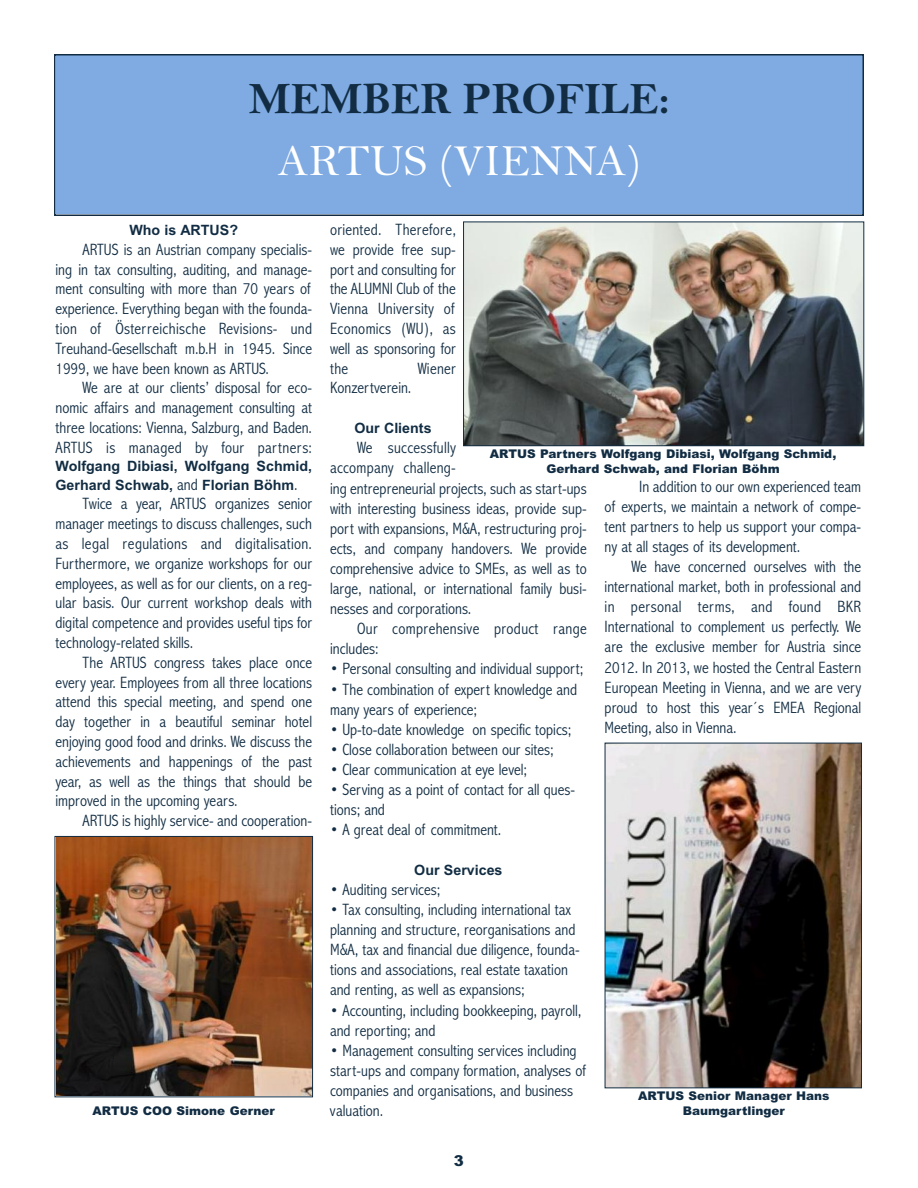
<style>
.page{position:relative;width:918px;height:1188px;background:#fff}
.page>*{position:absolute;margin:0;border:0;box-sizing:border-box;transform-origin:0 0}
.t1{font:45px "Bell MT Bold";color:#122d43}
.t2{font:45px "Bell";color:#fff}
.t3{font:300 condensed 16.5px/19.8px "Abadi";color:#122d43;text-align:justify}
.t4{font:300 condensed 16.5px/20.1px "Abadi";letter-spacing:.02em;color:#122d43}
.t5{font:900 15px "Arial";color:#122d43}
.t6{font:700 14.25px/18.1px "Arial";color:#122d43}
.t7{font:900 12px/14.4px "Arial";color:#122d43;text-align:center}
.s1{font-family:"Abadi";font-weight:300;font-stretch:condensed;font-size:16.5px}
</style>
<div class="page">
<div style="left:56px;top:56px;width:806px;height:158px;background:#7faae2"></div>
<div style="left:54px;top:54px;width:810px;height:162px;border:2px solid #122d43"></div>
<img style="left:57px;top:838px;width:254px;height:257px">
<div style="left:55px;top:836px;width:258px;height:261px;border:1px solid #122d43"></div>
<img style="left:465px;top:224px;width:397px;height:220px">
<div style="left:463px;top:222px;width:401px;height:224px;border:1px solid #122d43"></div>
<img style="left:607px;top:745px;width:253px;height:341px">
<div style="left:605px;top:743px;width:257px;height:345px;border:1px solid #122d43"></div>
<h1 class="t1" style="left:248px;top:71px;width:423px">MEMBER PROFILE:</h1>
<h1 class="t2" style="left:278px;top:133px;width:364px">ARTUS (VIENNA)</h1>
<p class="t6" style="left:129px;top:221px;width:110px">Who is ARTUS?</p>
<p class="t3" style="left:56px;top:239px;width:258px;text-indent:27px">ARTUS is an Austrian company specialis&shy;ing in tax consulting, auditing, and manage&shy;ment consulting with more than 70 years of experience. Everything began with the founda&shy;tion of Österreichische Revisions- und Treuhand-Gesellschaft m.b.H in 1945. Since 1999, we have been known as ARTUS.</p>
<p class="t3" style="left:56px;top:378px;width:258px;text-indent:27px">We are at our clients’ disposal for eco&shy;nomic affairs and management consulting at three locations: Vienna, Salzburg, and Baden.<br>ARTUS is managed by four partners:</p>
<p class="t6" style="left:55px;top:457px;width:258px">Wolfgang Dibiasi, Wolfgang Schmid,<br>Gerhard Schwab, <span class="s1">and</span> Florian Böhm<span class="s1">.</span></p>
<p class="t3" style="left:56px;top:494px;width:258px;text-indent:27px">Twice a year, ARTUS organizes senior manager meetings to discuss challenges, such as legal regulations and digitalisation.<br>Furthermore, we organize workshops for our employees, as well as for our clients, on a reg&shy;ular basis. Our current workshop deals with digital competence and provides useful tips for technology-related skills.</p>
<p class="t3" style="left:56px;top:652px;width:258px;text-indent:27px">The ARTUS congress takes place once every year. Employees from all three locations attend this special meeting, and spend one day together in a beautiful seminar hotel enjoying good food and drinks. We discuss the achievements and happenings of the past year, as well as the things that should be improved in the upcoming years.</p>
<p class="t3" style="left:83px;top:811px;width:231px">ARTUS is highly service- and cooperation-</p>
<p class="t7" style="left:93px;top:1103px;width:184px">ARTUS COO Simone Gerner</p>
<p class="t3" style="left:330px;top:219px;width:127px">oriented. Therefore, we provide free sup&shy;port and consulting for the ALUMNI Club of the Vienna University of Economics (WU), as well as sponsoring for the</p>
<p class="t3" style="left:418px;top:358px;width:40px">Wiener</p>
<p class="t3" style="left:330px;top:378px;width:83px">Konzertverein.</p>
<p class="t6" style="left:354px;top:419px;width:79px">Our Clients</p>
<p class="t3" style="left:330px;top:438px;width:258px;text-align:left;text-indent:27px">We successfully<br>accompany challeng-<br>ing entrepreneurial projects, such as start-ups with interesting business ideas, provide sup&shy;port with expansions, M&amp;A, restructuring proj&shy;ects, and company handovers. We provide comprehensive advice to SMEs, as well as to large, national, or international family busi&shy;nesses and corporations.</p>
<p class="t4" style="left:330px;top:618px;width:258px;text-indent:27px">Our comprehensive product range includes:</p>
<p class="t3" style="left:330px;top:659px;width:255px">• Personal consulting and individual support;</p>
<p class="t3" style="left:330px;top:679px;width:249px">• The combination of expert knowledge and many years of experience;</p>
<p class="t3" style="left:330px;top:719px;width:243px">• Up-to-date knowledge on specific topics;</p>
<p class="t3" style="left:330px;top:739px;width:225px">• Close collaboration between our sites;</p>
<p class="t3" style="left:330px;top:759px;width:198px">• Clear communication at eye level;</p>
<p class="t3" style="left:330px;top:779px;width:247px">• Serving as a point of contact for all ques&shy;tions; and</p>
<p class="t3" style="left:330px;top:819px;width:173px">• A great deal of commitment.</p>
<p class="t6" style="left:414px;top:861px;width:90px">Our Services</p>
<p class="t3" style="left:330px;top:879px;width:112px">• Auditing services;</p>
<p class="t3" style="left:330px;top:899px;width:251px;text-align:left">• Tax consulting, including international tax planning and structure, reorganisations and M&amp;A, tax and financial due diligence, founda&shy;tions and associations, real estate taxation and renting, as well as expansions;</p>
<p class="t3" style="left:330px;top:1000px;width:253px">• Accounting, including bookkeeping, payroll, and reporting; and</p>
<p class="t3" style="left:330px;top:1040px;width:257px;text-align:left">• Management consulting services including start-ups and company formation, analyses of companies and organisations, and business valuation.</p>
<p class="t7" style="left:490px;top:447px;width:348px">ARTUS Partners Wolfgang Dibiasi, Wolfgang Schmid,<br>Gerhard Schwab, and Florian Böhm</p>
<p class="t3" style="left:605px;top:476px;width:258px;text-indent:34px">In addition to our own experienced team of experts, we maintain a network of compe&shy;tent partners to help us support your compa&shy;ny at all stages of its development.</p>
<p class="t3" style="left:605px;top:556px;width:258px;text-indent:27px">We have concerned ourselves with the international market, both in professional and in personal terms, and found BKR International to complement us perfectly. We are the exclusive member for Austria since 2012. In 2013, we hosted the Central Eastern European Meeting in Vienna, and we are very proud to host this year´s EMEA Regional Meeting, also in Vienna.</p>
<p class="t7" style="left:638px;top:1089px;width:193px">ARTUS Senior Manager Hans<br>Baumgartlinger</p>
<p class="t5" style="left:454px;top:1152px;width:12px">3</p>
</div>
